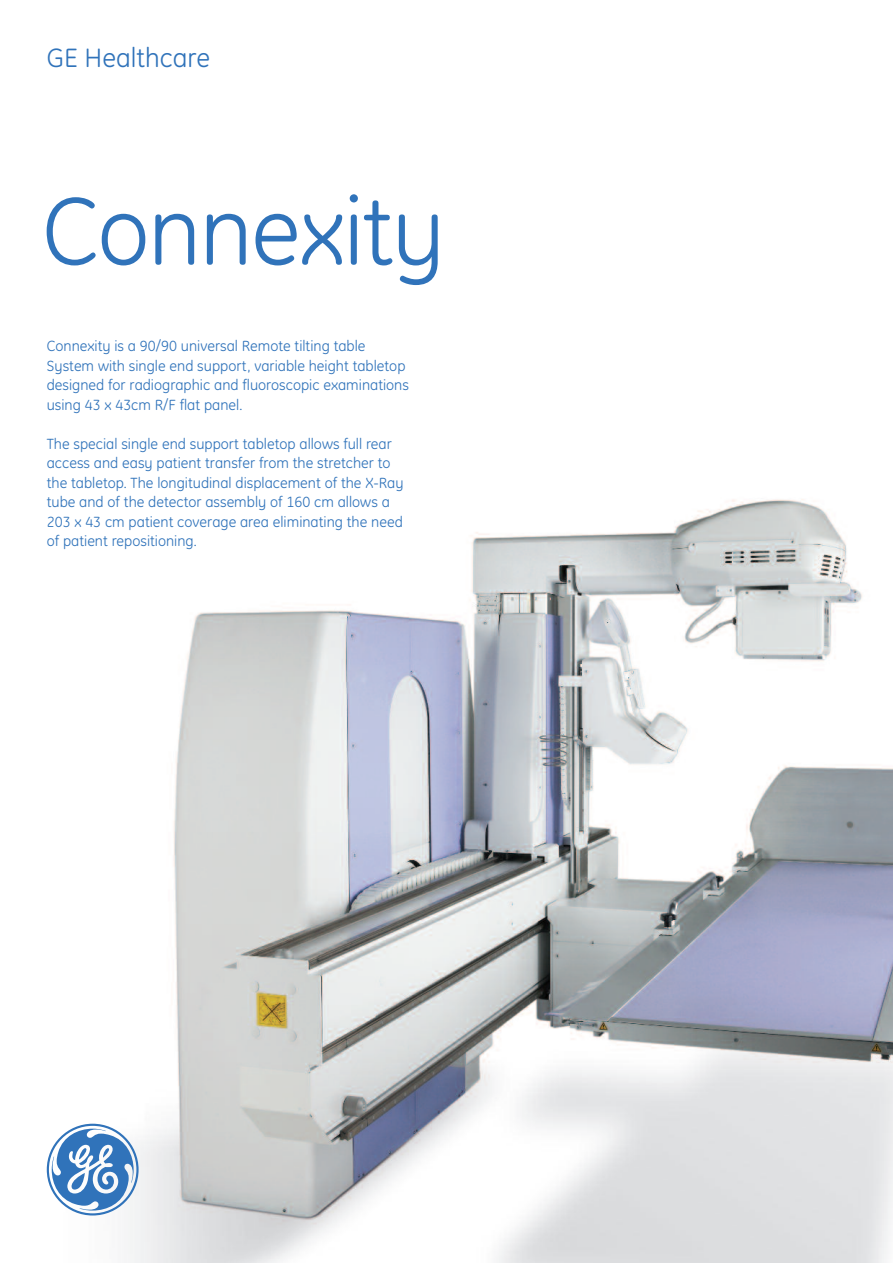
<style>
.page{position:relative;width:893px;height:1263px;background:#fff}
.page>*{position:absolute;margin:0;border:0;box-sizing:border-box;transform-origin:0 0}
.t1{font:97.5px "GE Inspira";letter-spacing:-.015em;color:#3073ba}
.t2{font:27px "GE Inspira";color:#3073ba}
.t3{font:15px/19.5px "GE Inspira";color:#3073ba}
</style>
<div class="page">
<img style="left:46px;top:499px;width:847px;height:764px">
<svg style="left:47px;top:1124px;width:92px;height:91px"></svg>
<h2 class="t2" style="left:47px;top:49px;width:165px">GE Healthcare</h2>
<h1 class="t1" style="left:42px;top:198px;width:404px">Connexity</h1>
<p class="t3" style="left:47px;top:338px;width:364px">Connexity is a 90/90 universal Remote tilting table System with single end support, variable height tabletop designed for radiographic and fluoroscopic examinations using 43 x 43cm R/F flat panel.</p>
<p class="t3" style="left:47px;top:436px;width:358px">The special single end support tabletop allows full rear access and easy patient transfer from the stretcher to the tabletop. The longitudinal displacement of the X-Ray tube and of the detector assembly of 160 cm allows a 203 x 43 cm patient coverage area eliminating the need of patient repositioning.</p>
</div>
